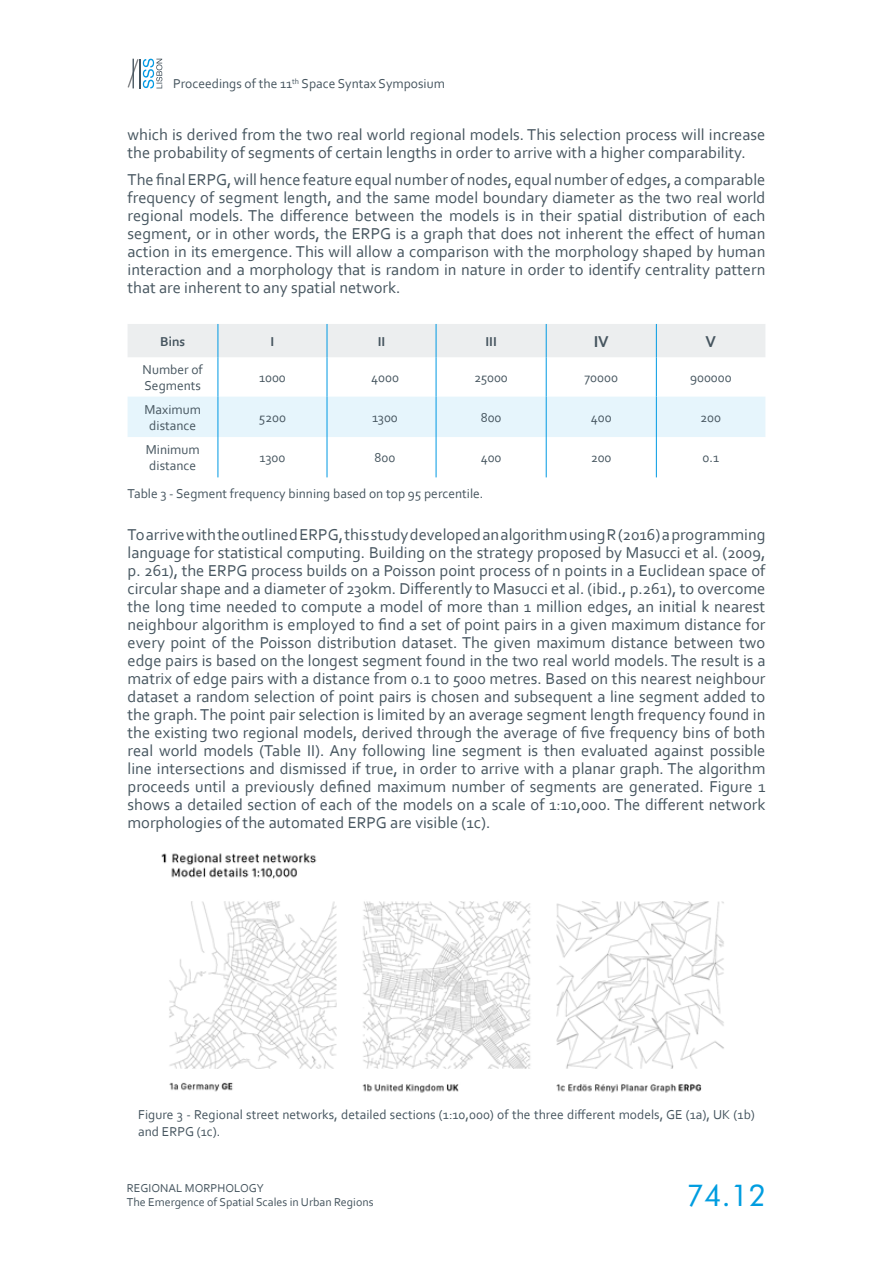
<style>
.page{position:relative;width:893px;height:1263px;background:#fff}
.page>*{position:absolute;margin:0;border:0;box-sizing:border-box;transform-origin:0 0}
.t1{font:30px "Futura BT";color:#009de0}
.t2{font:16.5px/18px "Corbel";color:#46555f;text-align:justify}
.t3{font:700 16.5px "Corbel";color:#46555f}
.t4{font:13.5px/16.2px "Corbel";color:#46555f}
.t5{font:700 13.5px "Corbel";color:#46555f}
.t6{font:12px/14.4px "Corbel";color:#46555f}
</style>
<div class="page">
<svg style="left:128px;top:59px;width:34px;height:29px"></svg>
<div style="left:128px;top:324px;width:637px;height:33px;background:#eceeef"></div>
<div style="left:128px;top:397px;width:637px;height:40px;background:#e6f5fc"></div>
<hr style="left:218px;top:357px;width:1px;height:40px;background:#0099e3">
<hr style="left:218px;top:397px;width:1px;height:40px;background:#0099e3">
<hr style="left:218px;top:437px;width:1px;height:40px;background:#0099e3">
<hr style="left:327px;top:357px;width:1px;height:40px;background:#0099e3">
<hr style="left:327px;top:397px;width:1px;height:40px;background:#0099e3">
<hr style="left:327px;top:437px;width:1px;height:40px;background:#0099e3">
<hr style="left:218px;top:324px;width:1px;height:33px;background:#0099e3">
<hr style="left:327px;top:324px;width:1px;height:33px;background:#0099e3">
<hr style="left:436px;top:324px;width:1px;height:33px;background:#0099e3">
<hr style="left:436px;top:357px;width:1px;height:40px;background:#0099e3">
<hr style="left:436px;top:397px;width:1px;height:40px;background:#0099e3">
<hr style="left:436px;top:437px;width:1px;height:40px;background:#0099e3">
<hr style="left:546px;top:324px;width:1px;height:33px;background:#0099e3">
<hr style="left:546px;top:357px;width:1px;height:40px;background:#0099e3">
<hr style="left:546px;top:397px;width:1px;height:40px;background:#0099e3">
<hr style="left:546px;top:437px;width:1px;height:40px;background:#0099e3">
<hr style="left:656px;top:324px;width:1px;height:33px;background:#0099e3">
<hr style="left:656px;top:357px;width:1px;height:40px;background:#0099e3">
<hr style="left:656px;top:397px;width:1px;height:40px;background:#0099e3">
<hr style="left:656px;top:437px;width:1px;height:40px;background:#0099e3">
<img style="left:161px;top:853px;width:563px;height:240px">
<p class="t4" style="left:173px;top:76px;width:273px">Proceedings of the 11<sup>th</sup> Space Syntax Symposium</p>
<p class="t2" style="left:128px;top:125px;width:639px">which is derived from the two real world regional models. This selection process will increase the probability of segments of certain lengths in order to arrive with a higher comparability.</p>
<p class="t2" style="left:128px;top:170px;width:639px">The final ERPG, will hence feature equal number of nodes, equal number of edges, a comparable frequency of segment length, and the same model boundary diameter as the two real world regional models. The difference between the models is in their spatial distribution of each segment, or in other words, the ERPG is a graph that does not inherent the effect of human action in its emergence. This will allow a comparison with the morphology shaped by human interaction and a morphology that is random in nature in order to identify centrality pattern that are inherent to any spatial network.</p>
<p class="t5" style="left:160px;top:333px;width:26px">Bins</p>
<p class="t5" style="left:271px;top:333px;width:5px">I</p>
<p class="t5" style="left:378px;top:333px;width:9px">II</p>
<p class="t5" style="left:486px;top:333px;width:13px">III</p>
<p class="t3" style="left:594px;top:331px;width:17px">IV</p>
<p class="t3" style="left:706px;top:331px;width:12px">V</p>
<p class="t4" style="left:143px;top:361px;width:62px">Number of<br>Segments</p>
<p class="t4" style="left:259px;top:369px;width:28px">1000</p>
<p class="t4" style="left:371px;top:369px;width:29px">4000</p>
<p class="t4" style="left:474px;top:369px;width:35px">25000</p>
<p class="t4" style="left:584px;top:369px;width:35px">70000</p>
<p class="t4" style="left:690px;top:369px;width:43px">900000</p>
<p class="t4" style="left:145px;top:401px;width:58px;text-align:center">Maximum distance</p>
<p class="t4" style="left:259px;top:409px;width:28px">5200</p>
<p class="t4" style="left:372px;top:409px;width:27px">1300</p>
<p class="t4" style="left:481px;top:409px;width:22px">800</p>
<p class="t4" style="left:591px;top:409px;width:22px">400</p>
<p class="t4" style="left:701px;top:409px;width:22px">200</p>
<p class="t4" style="left:146px;top:441px;width:55px">Minimum distance</p>
<p class="t4" style="left:260px;top:449px;width:27px">1300</p>
<p class="t4" style="left:375px;top:449px;width:22px">800</p>
<p class="t4" style="left:481px;top:449px;width:22px">400</p>
<p class="t4" style="left:591px;top:449px;width:22px">200</p>
<p class="t4" style="left:703px;top:449px;width:18px">0.1</p>
<p class="t4" style="left:128px;top:485px;width:357px">Table 3 - Segment frequency binning based on top 95 percentile.</p>
<p class="t2" style="left:128px;top:525px;width:639px">To arrive with the outlined ERPG, this study developed an algorithm using R (2016) a programming language for statistical computing. Building on the strategy proposed by Masucci et al. (2009, p. 261), the ERPG process builds on a Poisson point process of n points in a Euclidean space of circular shape and a diameter of 230km. Differently to Masucci et al. (ibid., p.261), to overcome the long time needed to compute a model of more than 1 million edges, an initial k nearest neighbour algorithm is employed to find a set of point pairs in a given maximum distance for every point of the Poisson distribution dataset. The given maximum distance between two edge pairs is based on the longest segment found in the two real world models. The result is a matrix of edge pairs with a distance from 0.1 to 5000 metres. Based on this nearest neighbour dataset a random selection of point pairs is chosen and subsequent a line segment added to the graph. The point pair selection is limited by an average segment length frequency found in the existing two regional models, derived through the average of five frequency bins of both real world models (Table II). Any following line segment is then evaluated against possible line intersections and dismissed if true, in order to arrive with a planar graph. The algorithm proceeds until a previously defined maximum number of segments are generated. Figure 1 shows a detailed section of each of the models on a scale of 1:10,000. The different network morphologies of the automated ERPG are visible (1c).</p>
<p class="t4" style="left:138px;top:1106px;width:618px">Figure 3 - Regional street networks, detailed sections (1:10,000) of the three different models, GE (1a), UK (1b) and ERPG (1c).</p>
<p class="t6" style="left:127px;top:1180px;width:248px">REGIONAL MORPHOLOGY<br>The Emergence of Spatial Scales in Urban Regions</p>
<h1 class="t1" style="left:686px;top:1177px;width:81px">74.12</h1>
</div>
